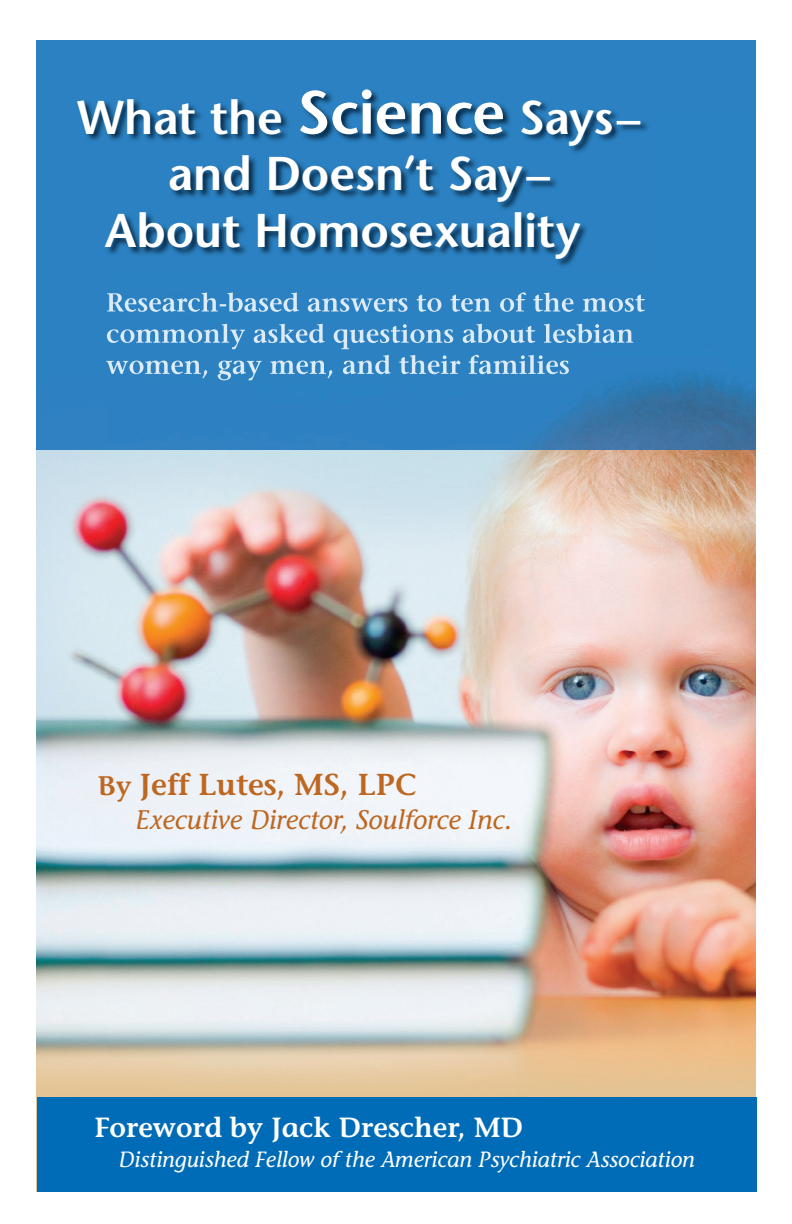
<style>
.page{position:relative;width:792px;height:1224px;background:#fff}
.page>*{position:absolute;margin:0;border:0;box-sizing:border-box;transform-origin:0 0}
.t1{font:47.4px "Stone Sans Semibold+SCCFYK";letter-spacing:-.005em;color:#fff}
.t2{font:30.2px "Stone Informal Semibold+FOZEPD";color:#bd6720}
.t3{font:27.6px "Stone Informal Semibold+FOZEPD";color:#fff}
.t4{font:26.8px "Stone Informal Italic+KDNQLH";color:#bd6720}
.t5{font:22px "Stone Informal Italic+KDNQLH";color:#fff}
.s1{font-size:60.8px}
.s2{font-size:26.8px}
</style>
<div class="page">
<img style="left:36px;top:450px;width:71px;height:742px">
<img style="left:107px;top:450px;width:649px;height:647px">
<div style="left:36px;top:40px;width:720px;height:68px;background:#2b81c2"></div>
<div style="left:36px;top:108px;width:71px;height:342px;background:#2b81c2"></div>
<img style="left:613px;top:108px;width:143px;height:342px">
<div style="left:107px;top:269px;width:506px;height:181px;background:#2d81c2"></div>
<img style="left:243px;top:292px;width:402px;height:20px">
<img style="left:107px;top:292px;width:136px;height:20px">
<img style="left:267px;top:324px;width:367px;height:25px">
<img style="left:107px;top:324px;width:160px;height:25px">
<img style="left:106px;top:355px;width:464px;height:25px">
<img style="left:106px;top:361px;width:149px;height:19px">
<img style="left:77px;top:89px;width:574px;height:180px">
<div style="left:37px;top:1097px;width:720px;height:95px;background:#006cb7"></div>
<h1 class="t1" style="left:77px;top:90px;width:565px">What the <span class="s1">Science</span> Says–</h1>
<h1 class="t1" style="left:168px;top:146px;width:384px">and Doesn’t Say–</h1>
<h1 class="t1" style="left:105px;top:203px;width:477px">About Homosexuality</h1>
<h2 class="t2" style="left:98px;top:767px;width:320px"><span class="s2">By</span> Jeff Lutes, MS, LPC</h2>
<p class="t4" style="left:135px;top:809px;width:378px">Executive Director, Soulforce Inc.</p>
<p class="t3" style="left:94px;top:1111px;width:431px">Foreword by Jack Drescher, MD</p>
<p class="t5" style="left:118px;top:1150px;width:578px">Distinguished Fellow of the American Psychiatric Association</p>
</div>
